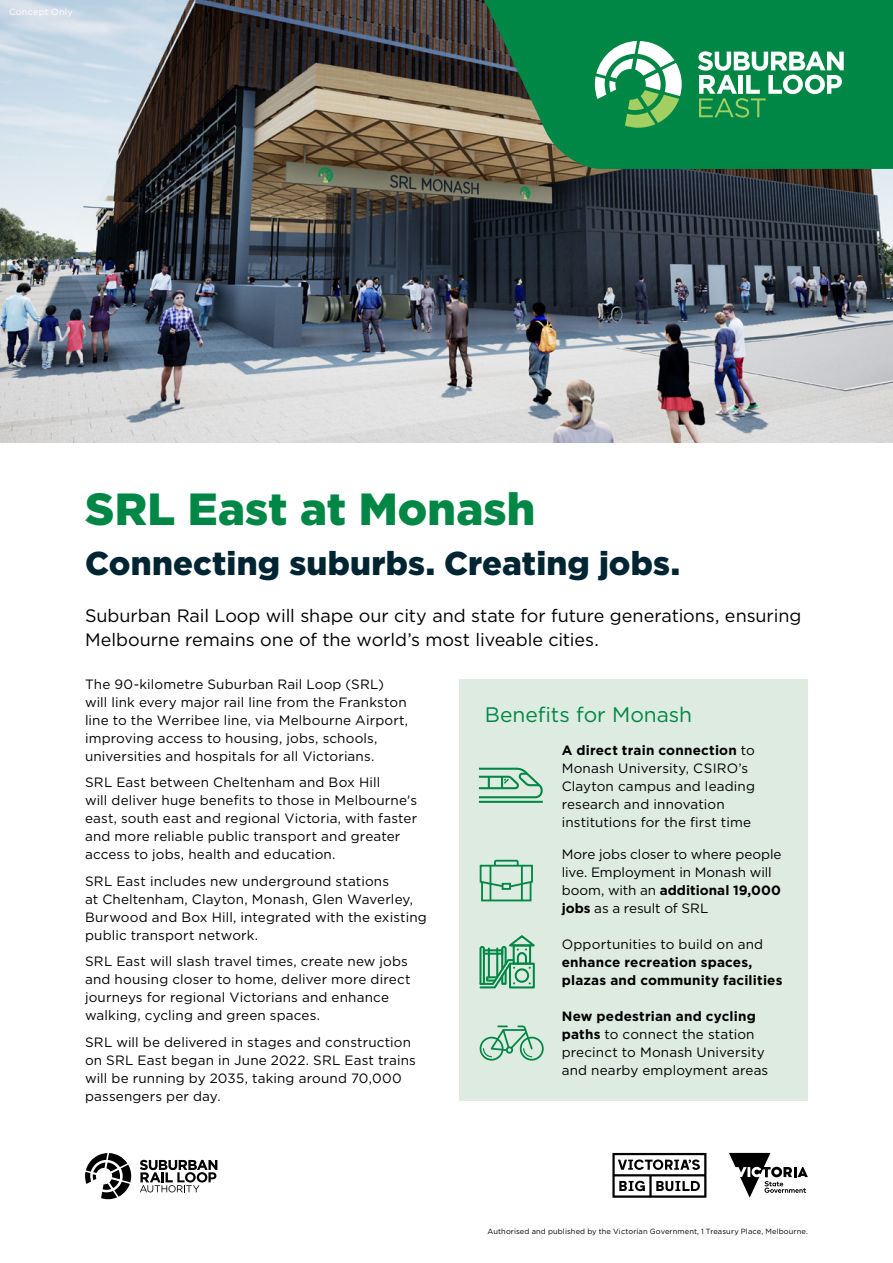
<style>
.page{position:relative;width:893px;height:1263px;background:#fff}
.page>*{position:absolute;margin:0;border:0;box-sizing:border-box;transform-origin:0 0}
.t1{font:900 45px "Gotham";letter-spacing:.005em;color:#008745}
.t2{font:900 33px "Gotham";letter-spacing:.005em;color:#002532}
.t3{font:21px "Gotham";color:#008745}
.t4{font:18px/24px "Gotham";letter-spacing:-.005em;color:#000}
.t5{font:13.5px/18px "Gotham";letter-spacing:.01em;color:#000}
.t6{font:700 13.5px/18px "Gotham";letter-spacing:.015em;color:#000}
.t7{font:9px "Gotham";letter-spacing:.025em;color:#fff}
.t8{font:7.5px "Gotham";letter-spacing:.015em;color:#000}
.s1{font-weight:700}
</style>
<div class="page">
<img style="left:0;top:0;width:893px;height:443px">
<svg style="left:475px;top:0;width:418px;height:169px;background:#138247"></svg>
<svg style="left:595px;top:41px;width:87px;height:87px"></svg>
<svg style="left:698px;top:51px;width:146px;height:67px"></svg>
<svg style="left:612px;top:1153px;width:94px;height:45px"></svg>
<svg style="left:729px;top:1153px;width:79px;height:45px"></svg>
<svg style="left:85px;top:1153px;width:46px;height:46px"></svg>
<svg style="left:140px;top:1160px;width:77px;height:32px"></svg>
<div style="left:459px;top:679px;width:349px;height:422px;background:#ddebe1"></div>
<hr style="left:479px;top:801px;width:64px;height:2px;background:#008745">
<svg style="left:479px;top:767px;width:64px;height:32px"></svg>
<div style="left:481px;top:881px;width:50px;height:20px;border:2px solid #008745"></div>
<hr style="left:490px;top:866px;width:1px;height:34px;background:#008745">
<hr style="left:521px;top:866px;width:2px;height:34px;background:#008745">
<svg style="left:479px;top:859px;width:54px;height:30px"></svg>
<div style="left:502px;top:883px;width:9px;height:7px;border:2px solid #008745"></div>
<svg style="left:479px;top:935px;width:56px;height:54px"></svg>
<div style="left:480px;top:1037px;width:23px;height:23px;border:2px solid #008745;border-radius:50%"></div>
<div style="left:520px;top:1037px;width:24px;height:23px;border:2px solid #008745;border-radius:50%"></div>
<svg style="left:482px;top:1025px;width:52px;height:33px"></svg>
<p class="t7" style="left:9px;top:6px;width:65px">Concept Only</p>
<h1 class="t1" style="left:85px;top:478px;width:452px">SRL East at Monash</h1>
<h2 class="t2" style="left:85px;top:541px;width:596px">Connecting suburbs. Creating jobs.</h2>
<h3 class="t4" style="left:85px;top:603px;width:718px">Suburban Rail Loop will shape our city and state for future generations, ensuring<br>Melbourne remains one of the world’s most liveable cities.</h3>
<p class="t5" style="left:85px;top:675px;width:325px">The 90-kilometre Suburban Rail Loop (SRL) will link every major rail line from the Frankston line to the Werribee line, via Melbourne Airport, improving access to housing, jobs, schools, universities and hospitals for all Victorians.</p>
<p class="t5" style="left:85px;top:773px;width:334px">SRL East between Cheltenham and Box Hill<br>will deliver huge benefits to those in Melbourne's east, south east and regional Victoria, with faster and more reliable public transport and greater access to jobs, health and education.</p>
<p class="t5" style="left:85px;top:872px;width:343px">SRL East includes new underground stations<br>at Cheltenham, Clayton, Monash, Glen Waverley, Burwood and Box Hill, integrated with the existing public transport network.</p>
<p class="t5" style="left:85px;top:952px;width:327px">SRL East will slash travel times, create new jobs and housing closer to home, deliver more direct journeys for regional Victorians and enhance walking, cycling and green spaces.</p>
<p class="t5" style="left:85px;top:1033px;width:332px">SRL will be delivered in stages and construction on SRL East began in June 2022. SRL East trains will be running by 2035, taking around 70,000 passengers per day.</p>
<h3 class="t3" style="left:485px;top:701px;width:209px">Benefits for Monash</h3>
<p class="t5" style="left:562px;top:741px;width:195px"><span class="s1">A direct train connection</span> to<br>Monash University, CSIRO’s<br>Clayton campus and leading research and innovation institutions for the first time</p>
<p class="t5" style="left:562px;top:845px;width:221px">More jobs closer to where people live. Employment in Monash will boom, with an <span class="s1">additional 19,000 jobs</span> as a result of SRL</p>
<p class="t5" style="left:562px;top:935px;width:203px">Opportunities to build on and</p>
<p class="t6" style="left:562px;top:953px;width:222px">enhance recreation spaces, plazas and community facilities</p>
<p class="t5" style="left:562px;top:1007px;width:208px"><span class="s1">New pedestrian and cycling paths</span> to connect the station precinct to Monash University and nearby employment areas</p>
<p class="t8" style="left:487px;top:1226px;width:322px">Authorised and published by the Victorian Government, 1 Treasury Place, Melbourne.</p>
</div>
